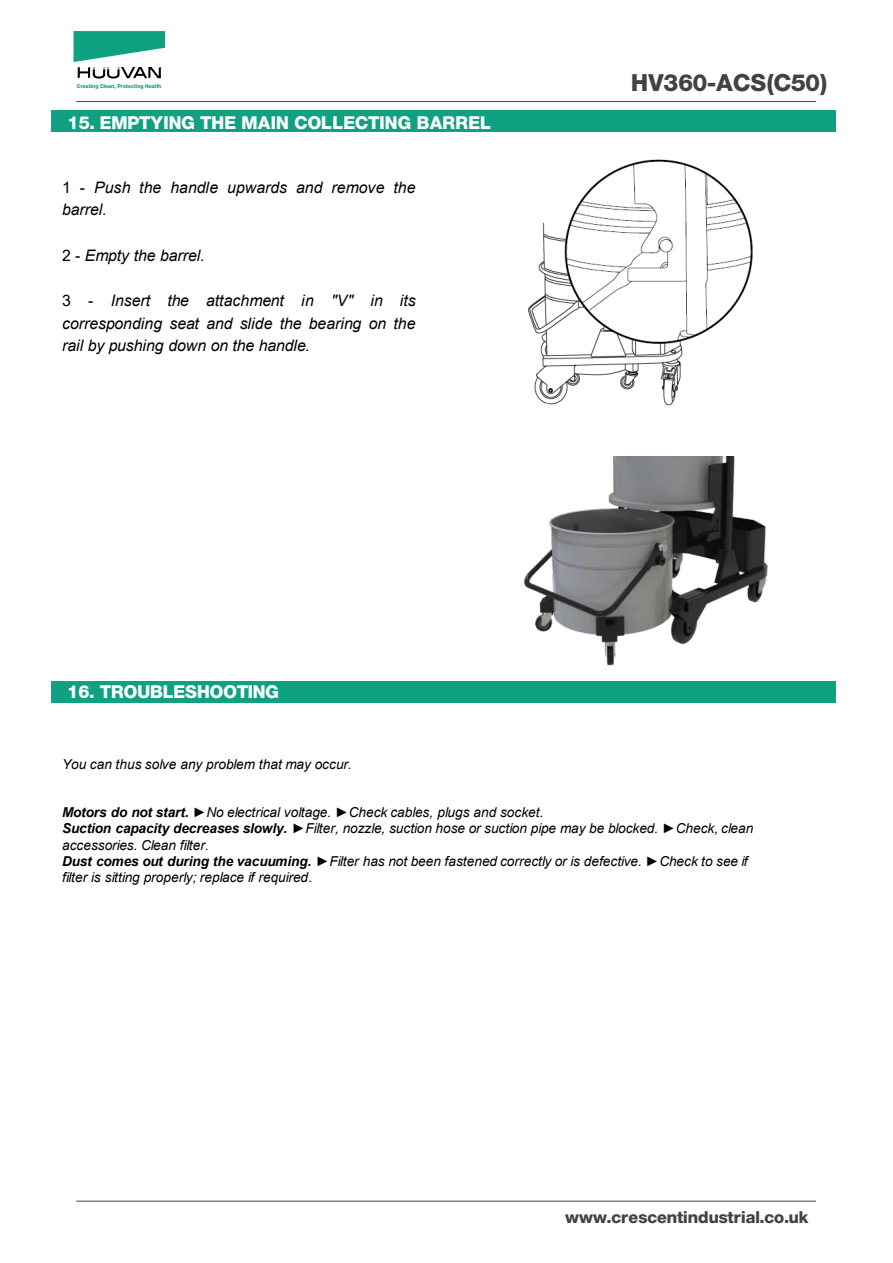
<style>
.page{position:relative;width:893px;height:1263px;background:#fff}
.page>*{position:absolute;margin:0;border:0;box-sizing:border-box;transform-origin:0 0}
.t1{font:800 23.85px "Neue Helvetica BQ";color:#424143}
.t2{font:800 18px "Neue Helvetica BQ";letter-spacing:.01em;color:#fff}
.t3{font:800 16.8px "Neue Helvetica BQ";color:#424143}
.t4{font:italic 15.9px/22.6px "Arial";letter-spacing:-.01em;color:#000}
.t5{font:italic 13.65px/16.2px "Arial";letter-spacing:-.005em;color:#000}
.t6{font:800 5.4px "Neue Helvetica BQ";color:#0ea081;scale:.96 1}
.s1{font-style:normal}
.s2{font-weight:700}
</style>
<div class="page">
<hr style="left:76px;top:1201px;width:740px;height:1px;background:#424143">
<hr style="left:76px;top:101px;width:740px;height:1px;background:#424143">
<svg style="left:74px;top:31px;width:91px;height:48px"></svg>
<img style="left:528px;top:159px;width:225px;height:247px">
<div style="left:51px;top:111px;width:785px;height:21px;background:#0fa181"></div>
<img style="left:523px;top:457px;width:245px;height:209px">
<div style="left:51px;top:681px;width:785px;height:22px;background:#0fa181"></div>
<p class="t6" style="left:77px;top:82px;width:90px">Creating Clean, Protecting Health</p>
<h1 class="t1" style="left:631px;top:67px;width:198px">HV360-ACS(C50)</h1>
<h2 class="t2" style="left:68px;top:111px;width:425px">15. EMPTYING THE MAIN COLLECTING BARREL</h2>
<p class="t4" style="left:62px;top:176px;width:355px"><span class="s1">1 -</span> Push the handle upwards and remove the barrel.</p>
<p class="t4" style="left:62px;top:244px;width:144px"><span class="s1">2 -</span> Empty the barrel.</p>
<p class="t4" style="left:62px;top:289px;width:355px;text-align:justify"><span class="s1">3 -</span> Insert the attachment in "V" in its corresponding seat and slide the bearing on the rail by pushing down on the handle.</p>
<h2 class="t2" style="left:68px;top:680px;width:213px">16. TROUBLESHOOTING</h2>
<p class="t5" style="left:62px;top:756px;width:291px">You can thus solve any problem that may occur.</p>
<p class="t5" style="left:62px;top:804px;width:693px"><span class="s2">Motors do not start. ►</span>No electrical voltage. ►Check cables, plugs and socket.<br><span class="s2">Suction capacity decreases slowly.</span> ►Filter, nozzle, suction hose or suction pipe may be blocked. ►Check, clean accessories. Clean filter.<br><span class="s2">Dust comes out during the vacuuming.</span> ►Filter has not been fastened correctly or is defective. ►Check to see if filter is sitting properly; replace if required<span class="s1">.</span></p>
<p class="t3" style="left:565px;top:1206px;width:245px">www.crescentindustrial.co.uk</p>
</div>
